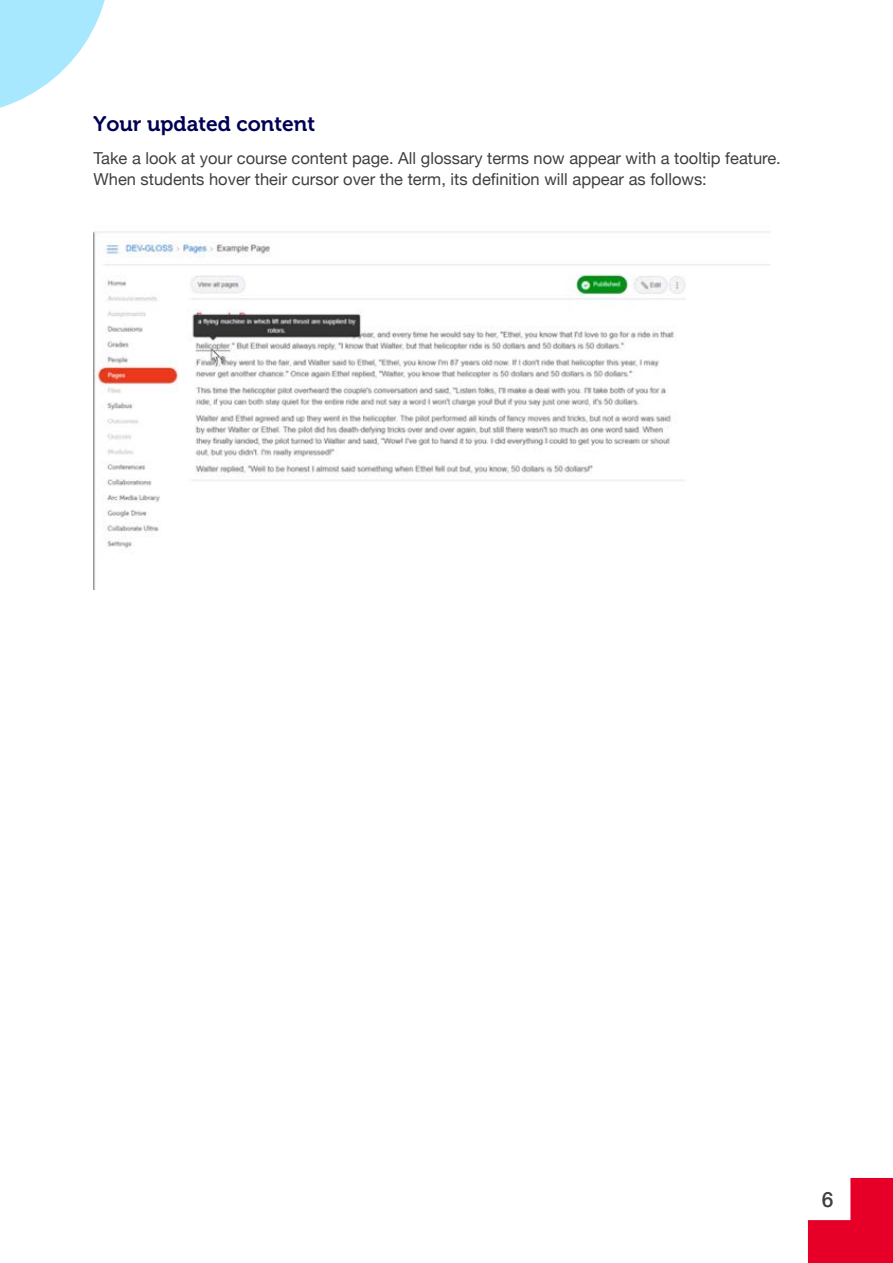
<style>
.page{position:relative;width:893px;height:1263px;background:#fff}
.page>*{position:absolute;margin:0;border:0;box-sizing:border-box;transform-origin:0 0}
.t1{font:21px "Museo 700";color:#000054}
.t2{font:500 21px "Helvetica Neue";color:#404041}
.t3{font:16.5px/21px "Helvetica Neue";color:#404041}
</style>
<div class="page">
<svg style="left:808px;top:1178px;width:85px;height:85px"></svg>
<svg style="left:0;top:0;width:105px;height:108px"></svg>
<img style="left:94px;top:231px;width:676px;height:359px">
<p class="t1" style="left:94px;top:112px;width:223px">Your updated content</p>
<p class="t3" style="left:94px;top:149px;width:689px">Take a look at your course content page. All glossary terms now appear with a tooltip feature.<br>When students hover their cursor over the term, its definition will appear as follows:</p>
<p class="t2" style="left:822px;top:1182px;width:13px">6</p>
</div>
